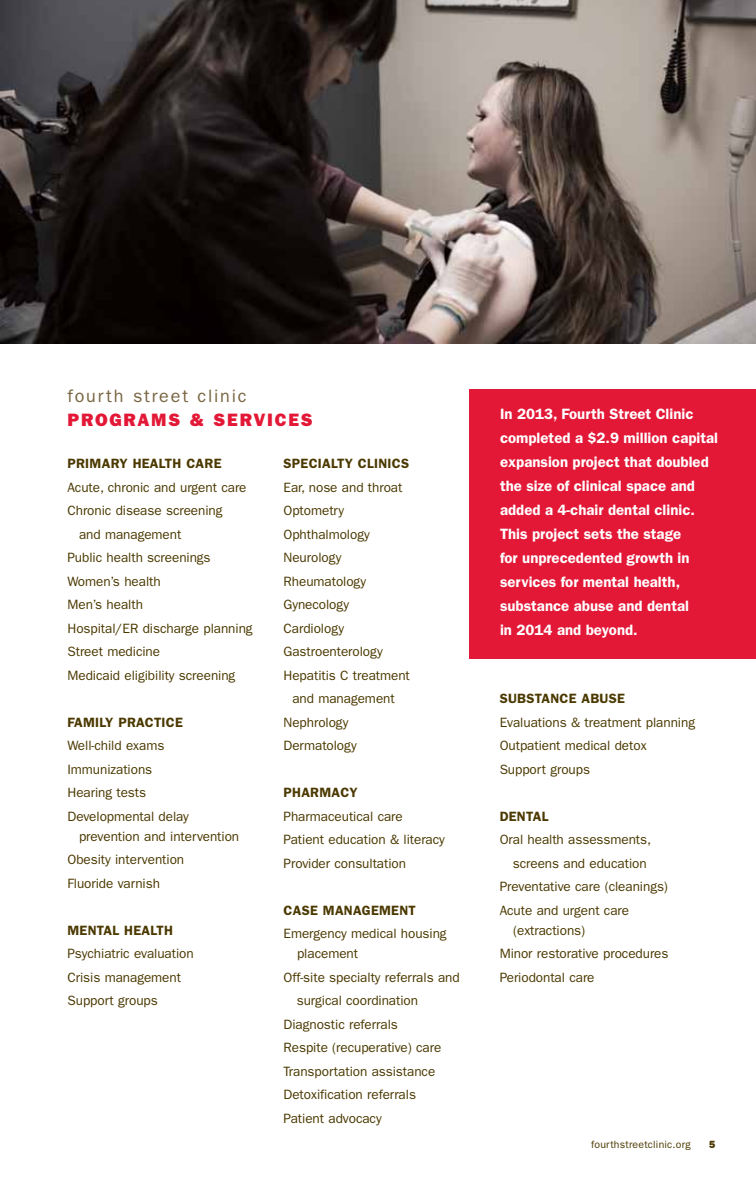
<style>
.page{position:relative;width:756px;height:1188px;background:#fff}
.page>*{position:absolute;margin:0;border:0;box-sizing:border-box;transform-origin:0 0}
.t1{font:18px "ITC Franklin Gothic Std";letter-spacing:.1em;color:#776441}
.t2{font:18px "ITC Franklin Gothic Std Hvy";letter-spacing:.1em;color:#e31837}
.t3{font:600 15px/24px "ITC Franklin Gothic Std";color:#fff}
.t4{font:13.5px/23.5px "ITC Franklin Gothic Std";letter-spacing:-.005em;color:#4b3900}
.t5{font:600 13.5px "ITC Franklin Gothic Std";letter-spacing:.02em;color:#4b3900}
.t6{font:10.5px "ITC Franklin Gothic Std";letter-spacing:.02em;color:#4b3900}
.t7{font:10.5px "ITC Franklin Gothic Std Hvy";color:#4b3900}
</style>
<div class="page">
<div style="left:470px;top:389px;width:286px;height:270px;background:#e31837"></div>
<img style="left:0;top:0;width:756px;height:343px">
<h1 class="t1" style="left:68px;top:386px;width:181px">fourth street clinic</h1>
<h1 class="t2" style="left:68px;top:409px;width:247px">PROGRAMS &amp; SERVICES</h1>
<p class="t5" style="left:68px;top:456px;width:27px">Prima</p>
<p class="t5" style="left:111px;top:456px;width:48px">ry Health</p>
<p class="t5" style="left:186px;top:456px;width:37px">Care</p>
<p class="t4" style="left:68px;top:475px;width:181px">Acute, chronic and urgent care</p>
<p class="t4" style="left:68px;top:499px;width:156px">Chronic disease screening</p>
<p class="t4" style="left:79px;top:522px;width:104px">and management</p>
<p class="t4" style="left:68px;top:546px;width:145px">Public health screenings</p>
<p class="t4" style="left:68px;top:569px;width:95px">Women’s health</p>
<p class="t4" style="left:68px;top:593px;width:77px">Men’s health</p>
<p class="t4" style="left:68px;top:616px;width:187px">Hospital/ER discharge planning</p>
<p class="t4" style="left:68px;top:640px;width:94px">Street medicine</p>
<p class="t4" style="left:68px;top:663px;width:169px">Medicaid eligibility screening</p>
<p class="t5" style="left:68px;top:714px;width:116px">FAMILY PRACTICE</p>
<p class="t4" style="left:68px;top:734px;width:123px">Well-child exams<br>Immunizations<br>Hearing tests<br>Developmental delay</p>
<p class="t4" style="left:68px;top:825px;width:173px;text-indent:12px">prevention and intervention<br>Obesity intervention<br>Fluoride varnish</p>
<p class="t5" style="left:68px;top:922px;width:107px">MENTAL HEALTH</p>
<p class="t4" style="left:68px;top:942px;width:128px">Psychiatric evaluation<br>Crisis management<br>Support groups</p>
<p class="t5" style="left:284px;top:456px;width:127px">SPECIALTY CLINICS</p>
<p class="t4" style="left:284px;top:475px;width:120px">Ear, nose and throat</p>
<p class="t4" style="left:284px;top:499px;width:62px">Optometry</p>
<p class="t4" style="left:284px;top:522px;width:88px">Ophthalmology</p>
<p class="t4" style="left:284px;top:546px;width:59px">Neurology</p>
<p class="t4" style="left:284px;top:569px;width:84px">Rheumatology</p>
<p class="t4" style="left:284px;top:593px;width:67px">Gynecology</p>
<p class="t4" style="left:284px;top:616px;width:62px">Cardiology</p>
<p class="t4" style="left:284px;top:640px;width:101px">Gastroenterology</p>
<p class="t4" style="left:284px;top:663px;width:128px">Hepatitis C treatment</p>
<p class="t4" style="left:292px;top:687px;width:104px">and management</p>
<p class="t4" style="left:284px;top:710px;width:67px">Nephrology</p>
<p class="t4" style="left:284px;top:734px;width:75px">Dermatology</p>
<p class="t5" style="left:284px;top:785px;width:75px">PHARMACY</p>
<p class="t4" style="left:284px;top:804px;width:163px">Pharmaceutical care<br>Patient education &amp; literacy<br>Provider consultation</p>
<p class="t5" style="left:284px;top:902px;width:134px">CASE MANAGEMENT</p>
<p class="t4" style="left:297px;top:923px;width:151px;line-height:20.2px;text-indent:-14px">Emergency medical housing placement</p>
<p class="t4" style="left:284px;top:966px;width:178px">Off-site specialty referrals and</p>
<p class="t4" style="left:297px;top:989px;width:123px">surgical coordination</p>
<p class="t4" style="left:284px;top:1013px;width:116px">Diagnostic referrals</p>
<p class="t4" style="left:284px;top:1036px;width:159px">Respite (recuperative) care</p>
<p class="t4" style="left:284px;top:1060px;width:153px">Transportation assistance</p>
<p class="t4" style="left:284px;top:1083px;width:134px">Detoxification referrals</p>
<p class="t4" style="left:284px;top:1106px;width:100px">Patient advocacy</p>
<p class="t3" style="left:500px;top:401px;width:220px">In 2013, Fourth Street Clinic completed a $2.9 million capital expansion project that doubled the size of clinical space and added a 4-chair dental clinic.<br>This project sets the stage<br>for unprecedented growth in services for mental health, substance abuse and dental<br>in 2014 and beyond.</p>
<p class="t5" style="left:500px;top:691px;width:126px">SUBSTANCE ABUSE</p>
<p class="t4" style="left:500px;top:710px;width:197px">Evaluations &amp; treatment planning<br>Outpatient medical detox<br>Support groups</p>
<p class="t5" style="left:500px;top:808px;width:50px">DENTAL</p>
<p class="t4" style="left:500px;top:828px;width:153px">Oral health assessments,</p>
<p class="t4" style="left:513px;top:851px;width:135px">screens and education</p>
<p class="t4" style="left:500px;top:875px;width:170px">Preventative care (cleanings)</p>
<p class="t4" style="left:500px;top:898px;width:131px">Acute and urgent care</p>
<p class="t4" style="left:500px;top:919px;width:170px;text-indent:14px">(extractions)<br>Minor restorative procedures<br>Periodontal care</p>
<p class="t6" style="left:591px;top:1138px;width:101px">fourthstreetclinic.org</p>
<p class="t7" style="left:709px;top:1138px;width:8px">5</p>
</div>
